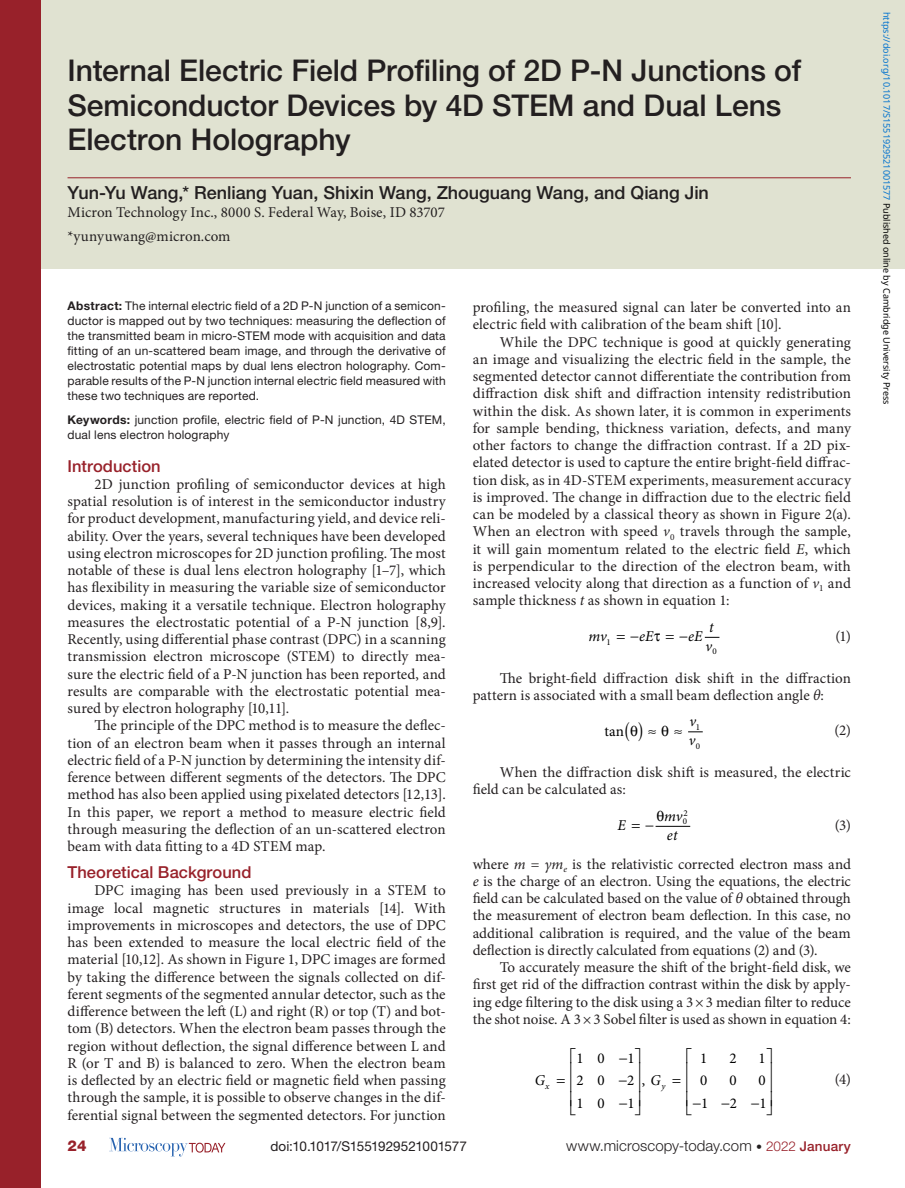
<style>
.page{position:relative;width:905px;height:1188px;background:#fff}
.page>*{position:absolute;margin:0;border:0;box-sizing:border-box;transform-origin:0 0}
.t1{font:500 30px/34.5px "Helvetica Neue LT Std";letter-spacing:-.005em;color:#231f20}
.t2{font:500 18px "Helvetica Neue LT Std";color:#231f20}
.t3{font:500 16.5px "Helvetica Neue LT Std";letter-spacing:.005em;color:#98212a}
.t4{font:15px/17.2px "Minion Pro";letter-spacing:.005em;color:#231f20;text-align:justify}
.t5{font:300 15px "Helvetica Neue LT Std";letter-spacing:.005em;color:#231f20}
.t6{font:15px/22.5px "Minion Pro";color:#000;text-align:justify}
.t7{font:italic 15px/19.2px "Minion Pro";letter-spacing:.005em;color:#000}
.t8{font:800 15px "Helvetica Neue LT Std";color:#98212a}
.t9{font:13.5px "Helvetica Neue LT Std";letter-spacing:-.02em;color:#231f20}
.t10{font:12px/15px "Helvetica Neue LT Std";letter-spacing:.015em;color:#231f20;text-align:justify}
.t11{font:9px "Noto Sans";color:#0172cf}
.t12{font:9px/19.2px "Minion Pro";color:#000}
.t13{font:italic 9px "Minion Pro";color:#000}
.s1{font-weight:700}
.s2{font-style:italic}
.s3{font-size:12px}
.s4{font-size:13.5px;color:#98212a}
.s5{font-weight:500;font-size:13.5px;color:#98212a}
.s6{color:#000}
</style>
<div class="page">
<svg style="left:109px;top:1138px;width:116px;height:18px"></svg>
<div style="left:0;top:0;width:904px;height:268px;background:#e0e2d1"></div>
<hr style="left:68px;top:177px;width:782px;height:1px;background:#98212a">
<svg style="left:704px;top:637px;width:15px;height:1px"></svg>
<svg style="left:688px;top:732px;width:14px;height:1px"></svg>
<hr style="left:655px;top:826px;width:35px;height:1px;background:#000">
<div style="left:0;top:0;width:40px;height:1188px;background:#98212a"></div>
<svg style="left:655px;top:825px;width:8px;height:2px"></svg>
<h1 class="t1" style="left:68px;top:53px;width:735px">Internal Electric Field Profiling of 2D P-N Junctions of<br>Semiconductor Devices by 4D STEM and Dual Lens<br>Electron Holography</h1>
<p class="t2" style="left:68px;top:182px;width:643px">Yun-Yu Wang,* Renliang Yuan, Shixin Wang, Zhouguang Wang, and Qiang Jin</p>
<p class="t4" style="left:68px;top:200px;width:379px;line-height:24px">Micron Technology Inc., 8000 S. Federal Way, Boise, ID 83707 *yunyuwang@micron.com</p>
<p class="t10" style="left:68px;top:298px;width:380px"><span class="s1">Abstract:</span> The internal electric field of a 2D P-N junction of a semicon&shy;ductor is mapped out by two techniques: measuring the deflection of the transmitted beam in micro-STEM mode with acquisition and data fitting of an un-scattered beam image, and through the derivative of electrostatic potential maps by dual lens electron holography. Com&shy;parable results of the P-N junction internal electric field measured with these two techniques are reported.</p>
<p class="t10" style="left:68px;top:412px;width:380px"><span class="s1">Keywords:</span> junction profile, electric field of P-N junction, 4D STEM, dual lens electron holography</p>
<p class="t3" style="left:68px;top:456px;width:95px">Introduction</p>
<p class="t4" style="left:68px;top:476px;width:380px;text-indent:27px">2D junction profiling of semiconductor devices at high spatial resolution is of interest in the semiconductor industry for product development, manufacturing yield, and device reli&shy;ability. Over the years, several techniques have been developed using electron microscopes for 2D junction profiling. The most notable of these is dual lens electron holography [1–7], which has flexibility in measuring the variable size of semiconductor devices, making it a versatile technique. Electron holography measures the electrostatic potential of a P-N junction [8,9].<br>Recently, using differential phase contrast (DPC) in a scanning transmission electron microscope (STEM) to directly mea&shy;sure the electric field of a P-N junction has been reported, and results are comparable with the electrostatic potential mea&shy;sured by electron holography [10,11].</p>
<p class="t4" style="left:68px;top:717px;width:380px;text-indent:27px">The principle of the DPC method is to measure the deflec&shy;tion of an electron beam when it passes through an internal electric field of a P-N junction by determining the intensity dif&shy;ference between different segments of the detectors. The DPC method has also been applied using pixelated detectors [12,13].<br>In this paper, we report a method to measure electric field through measuring the deflection of an un-scattered electron beam with data fitting to a 4D STEM map.</p>
<p class="t3" style="left:68px;top:863px;width:185px">Theoretical Background</p>
<p class="t4" style="left:68px;top:882px;width:380px;text-indent:27px">DPC imaging has been used previously in a STEM to image local magnetic structures in materials [14]. With improvements in microscopes and detectors, the use of DPC has been extended to measure the local electric field of the material [10,12]. As shown in Figure 1, DPC images are formed by taking the difference between the signals collected on dif&shy;ferent segments of the segmented annular detector, such as the difference between the left (L) and right (R) or top (T) and bot&shy;tom (B) detectors. When the electron beam passes through the region without deflection, the signal difference between L and R (or T and B) is balanced to zero. When the electron beam is deflected by an electric field or magnetic field when passing through the sample, it is possible to observe changes in the dif&shy;ferential signal between the segmented detectors. For junction</p>
<p class="t4" style="left:472px;top:299px;width:380px">profiling, the measured signal can later be converted into an electric field with calibration of the beam shift [10].</p>
<p class="t4" style="left:472px;top:333px;width:380px;text-indent:27px">While the DPC technique is good at quickly generating an image and visualizing the electric field in the sample, the segmented detector cannot differentiate the contribution from diffraction disk shift and diffraction intensity redistribution within the disk. As shown later, it is common in experiments for sample bending, thickness variation, defects, and many other factors to change the diffraction contrast. If a 2D pix&shy;elated detector is used to capture the entire bright-field diffrac&shy;tion disk, as in 4D-STEM experiments, measurement accuracy is improved. The change in diffraction due to the electric field can be modeled by a classical theory as shown in Figure 2(a).<br>When an electron with speed <span class="s2">v</span><sub>0</sub> travels through the sample, it will gain momentum related to the electric field <span class="s2">E</span>, which is perpendicular to the direction of the electron beam, with increased velocity along that direction as a function of <span class="s2">v</span><sub>1</sub> and sample thickness <span class="s2">t</span> as shown in equation 1:</p>
<p class="t7" style="left:588px;top:627px;width:20px">mv</p>
<p class="t7" style="left:630px;top:627px;width:24px">−eE</p>
<p class="t7" style="left:679px;top:627px;width:24px">−eE</p>
<p class="t7" style="left:705px;top:617px;width:10px">t v</p>
<p class="t4" style="left:835px;top:628px;width:17px">(1)</p>
<p class="t4" style="left:473px;top:669px;width:380px;text-indent:27px">The bright-field diffraction disk shift in the diffraction pattern is associated with a small beam deflection angle <span class="s2">θ</span>:</p>
<p class="t6" style="left:604px;top:720px;width:21px">tan</p>
<p class="t7" style="left:689px;top:712px;width:9px">v v</p>
<p class="t12" style="left:696px;top:717px;width:6px">1<br>0</p>
<p class="t4" style="left:834px;top:722px;width:18px">(2)</p>
<p class="t4" style="left:472px;top:764px;width:379px;text-indent:27px">When the diffraction disk shift is measured, the electric field can be calculated as:</p>
<p class="t7" style="left:617px;top:816px;width:10px">E</p>
<p class="t7" style="left:664px;top:806px;width:20px">mv et</p>
<p class="t12" style="left:682px;top:812px;width:6px">0</p>
<p class="t12" style="left:606px;top:632px;width:6px">1</p>
<p class="t12" style="left:712px;top:642px;width:6px">0</p>
<p class="t12" style="left:683px;top:803px;width:6px">2</p>
<p class="t4" style="left:834px;top:816px;width:18px">(3)</p>
<p class="t4" style="left:472px;top:855px;width:380px">where <span class="s2">m</span> = <span class="s2">γm</span><sub>e</sub> is the relativistic corrected electron mass and <span class="s2">e</span> is the charge of an electron. Using the equations, the electric field can be calculated based on the value of <span class="s2">θ</span> obtained through the measurement of electron beam deflection. In this case, no additional calibration is required, and the value of the beam deflection is directly calculated from equations (2) and (3).</p>
<p class="t4" style="left:472px;top:959px;width:380px;text-indent:27px">To accurately measure the shift of the bright-field disk, we first get rid of the diffraction contrast within the disk by apply&shy;ing edge filtering to the disk using a 3×3 median filter to reduce the shot noise. A 3×3 Sobel filter is used as shown in equation 4:</p>
<p class="t6" style="left:576px;top:1047px;width:30px">1 0<br>2 0<br>1 0</p>
<p class="t6" style="left:700px;top:1047px;width:9px">1</p>
<p class="t6" style="left:729px;top:1047px;width:9px">2</p>
<p class="t6" style="left:758px;top:1047px;width:9px">1</p>
<p class="t6" style="left:618px;top:1047px;width:17px">−1 −2 −1</p>
<p class="t6" style="left:700px;top:1069px;width:9px">0</p>
<p class="t6" style="left:729px;top:1069px;width:9px">0</p>
<p class="t6" style="left:758px;top:1069px;width:9px">0</p>
<p class="t4" style="left:834px;top:1070px;width:18px">(4)</p>
<p class="t7" style="left:535px;top:1071px;width:12px">G</p>
<p class="t6" style="left:641px;top:1069px;width:20px">, <span class="s2">G</span></p>
<p class="t13" style="left:545px;top:1080px;width:6px">x</p>
<p class="t13" style="left:661px;top:1080px;width:5px">y</p>
<p class="t6" style="left:693px;top:1092px;width:17px">−1</p>
<p class="t6" style="left:721px;top:1092px;width:17px">−2</p>
<p class="t6" style="left:751px;top:1092px;width:17px">−1</p>
<p class="t8" style="left:68px;top:1137px;width:21px">24</p>
<p class="t9" style="left:270px;top:1138px;width:198px">doi:10.1017/S1551929521001577</p>
<p class="t5" style="left:566px;top:1137px;width:286px">www.microscopy-today.com <span class="s3">•</span> <span class="s4">2022</span> <span class="s5">January</span></p>
<p class="t11" style="left:893px;top:12px;width:394px;rotate:90deg">https://doi.org/10.1017/S1551929521001577 <span class="s6">Published online by Cambridge University Press</span></p>
</div>
